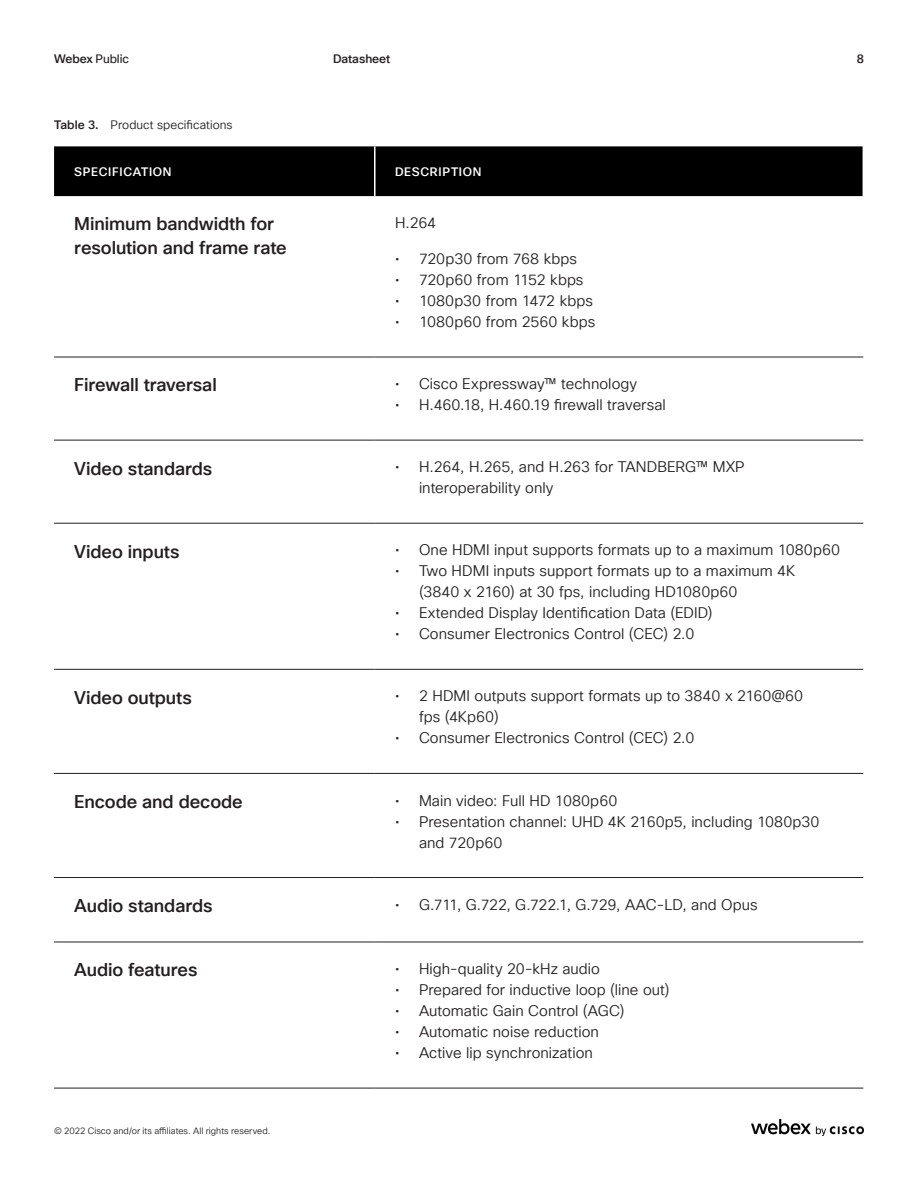
<style>
.page{position:relative;width:918px;height:1188px;background:#fff}
.page>*{position:absolute;margin:0;border:0;box-sizing:border-box;transform-origin:0 0}
.H5_Paragraph_Title{font:500 18px/24px "Cisco Sans TT";letter-spacing:-.005em;color:#231f20}
.Body{font:15px/21px "Cisco Sans TT Light";letter-spacing:.005em;color:#231f20}
.Body-2{font:15px "Cisco Sans TT Light";letter-spacing:-.015em;color:#231f20}
.t1{font:12px "Cisco Sans TT Light";letter-spacing:.005em;color:#231f20}
.t2{font:500 12px "Cisco Sans TT";letter-spacing:.06em;color:#fff}
.t3{font:12px "Cisco Sans TT";letter-spacing:-.01em;color:#231f20}
.t4{font:500 12px "Cisco Sans TT";letter-spacing:-.005em;color:#231f20}
.t5{font:9px "Cisco Sans TT Light";letter-spacing:.005em;color:#231f20}
.s1{font-weight:500}
.s2{font-family:"Cisco Sans TT";font-weight:500}
</style>
<div class="page">
<div style="left:54px;top:146px;width:809px;height:50px;background:#000"></div>
<hr style="left:374px;top:146px;width:2px;height:50px;background:#fff">
<hr style="left:54px;top:357px;width:321px;height:1px;background:#231f20">
<hr style="left:375px;top:357px;width:488px;height:1px;background:#231f20">
<hr style="left:54px;top:440px;width:321px;height:1px;background:#231f20">
<hr style="left:375px;top:440px;width:488px;height:1px;background:#231f20">
<hr style="left:54px;top:523px;width:321px;height:1px;background:#231f20">
<hr style="left:375px;top:523px;width:488px;height:1px;background:#231f20">
<hr style="left:54px;top:669px;width:321px;height:1px;background:#231f20">
<hr style="left:375px;top:669px;width:488px;height:1px;background:#231f20">
<hr style="left:54px;top:773px;width:321px;height:1px;background:#231f20">
<hr style="left:375px;top:773px;width:488px;height:1px;background:#231f20">
<hr style="left:54px;top:877px;width:321px;height:1px;background:#231f20">
<hr style="left:375px;top:877px;width:488px;height:1px;background:#231f20">
<hr style="left:54px;top:942px;width:321px;height:1px;background:#231f20">
<hr style="left:375px;top:942px;width:488px;height:1px;background:#231f20">
<hr style="left:54px;top:1088px;width:321px;height:1px;background:#231f20">
<hr style="left:375px;top:1088px;width:488px;height:1px;background:#231f20">
<img style="left:752px;top:1119px;width:112px;height:16px">
<p class="t3" style="left:54px;top:51px;width:77px"><span class="s1">Webex</span> Public</p>
<p class="t4" style="left:333px;top:51px;width:59px">Datasheet</p>
<p class="t4" style="left:857px;top:51px;width:9px">8</p>
<p class="t1" style="left:54px;top:117px;width:180px"><span class="s2">Table 3.</span> Product specifications</p>
<p class="t2" style="left:74px;top:164px;width:99px">SPECIFICATION</p>
<p class="t2" style="left:395px;top:164px;width:88px">DESCRIPTION</p>
<p class="H5_Paragraph_Title" style="left:74px;top:213px;width:214px">Minimum bandwidth for resolution and frame rate</p>
<p class="Body" style="left:395px;top:213px;width:43px">H.264</p>
<p class="Body" style="left:395px;top:249px;width:183px">• 720p30 from 768 kbps</p>
<p class="Body" style="left:395px;top:270px;width:190px">• 720p60 from 1152 kbps</p>
<p class="Body" style="left:395px;top:291px;width:200px">• 1080p30 from 1472 kbps</p>
<p class="Body" style="left:395px;top:312px;width:202px">• 1080p60 from 2560 kbps</p>
<p class="H5_Paragraph_Title" style="left:74px;top:374px;width:144px">Firewall traversal</p>
<p class="Body" style="left:395px;top:374px;width:244px">• Cisco Expressway™ technology</p>
<p class="Body" style="left:395px;top:395px;width:272px">• H.460.18, H.460.19 firewall traversal</p>
<p class="H5_Paragraph_Title" style="left:74px;top:457px;width:139px">Video standards</p>
<p class="Body" style="left:419px;top:457px;width:327px;text-indent:-24px">• H.264, H.265, and H.263 for TANDBERG™ MXP interoperability only</p>
<p class="H5_Paragraph_Title" style="left:74px;top:540px;width:107px">Video inputs</p>
<p class="Body" style="left:395px;top:540px;width:447px">• One HDMI input supports formats up to a maximum 1080p60</p>
<p class="Body" style="left:419px;top:561px;width:378px;text-indent:-24px">• Two HDMI inputs support formats up to a maximum 4K (3840 x 2160) at 30 fps, including HD1080p60</p>
<p class="Body" style="left:395px;top:603px;width:319px">• Extended Display Identification Data (EDID)</p>
<p class="Body" style="left:395px;top:624px;width:301px">• Consumer Electronics Control (CEC) 2.0</p>
<p class="H5_Paragraph_Title" style="left:74px;top:686px;width:119px">Video outputs</p>
<p class="Body" style="left:419px;top:686px;width:386px;text-indent:-24px">• 2 HDMI outputs support formats up to 3840 x 2160@60 fps (4Kp60)</p>
<p class="Body" style="left:395px;top:728px;width:301px">• Consumer Electronics Control (CEC) 2.0</p>
<p class="H5_Paragraph_Title" style="left:74px;top:790px;width:170px">Encode and decode</p>
<p class="Body" style="left:395px;top:790px;width:224px">• Main video: Full HD 1080p60</p>
<p class="Body" style="left:419px;top:811px;width:402px;text-indent:-24px">• Presentation channel: UHD 4K 2160p5, including 1080p30 and 720p60</p>
<p class="H5_Paragraph_Title" style="left:74px;top:894px;width:140px">Audio standards</p>
<p class="Body-2" style="left:395px;top:895px;width:364px">• G.711, G.722, G.722.1, G.729, AAC-LD, and Opus</p>
<p class="H5_Paragraph_Title" style="left:74px;top:959px;width:125px">Audio features</p>
<p class="Body" style="left:395px;top:959px;width:206px">• High-quality 20-kHz audio</p>
<p class="Body" style="left:395px;top:980px;width:276px">• Prepared for inductive loop (line out)</p>
<p class="Body" style="left:395px;top:1001px;width:231px">• Automatic Gain Control (AGC)</p>
<p class="Body" style="left:395px;top:1022px;width:205px">• Automatic noise reduction</p>
<p class="Body" style="left:395px;top:1043px;width:199px">• Active lip synchronization</p>
<p class="t5" style="left:54px;top:1125px;width:218px">© 2022 Cisco and/or its affiliates. All rights reserved.</p>
</div>
